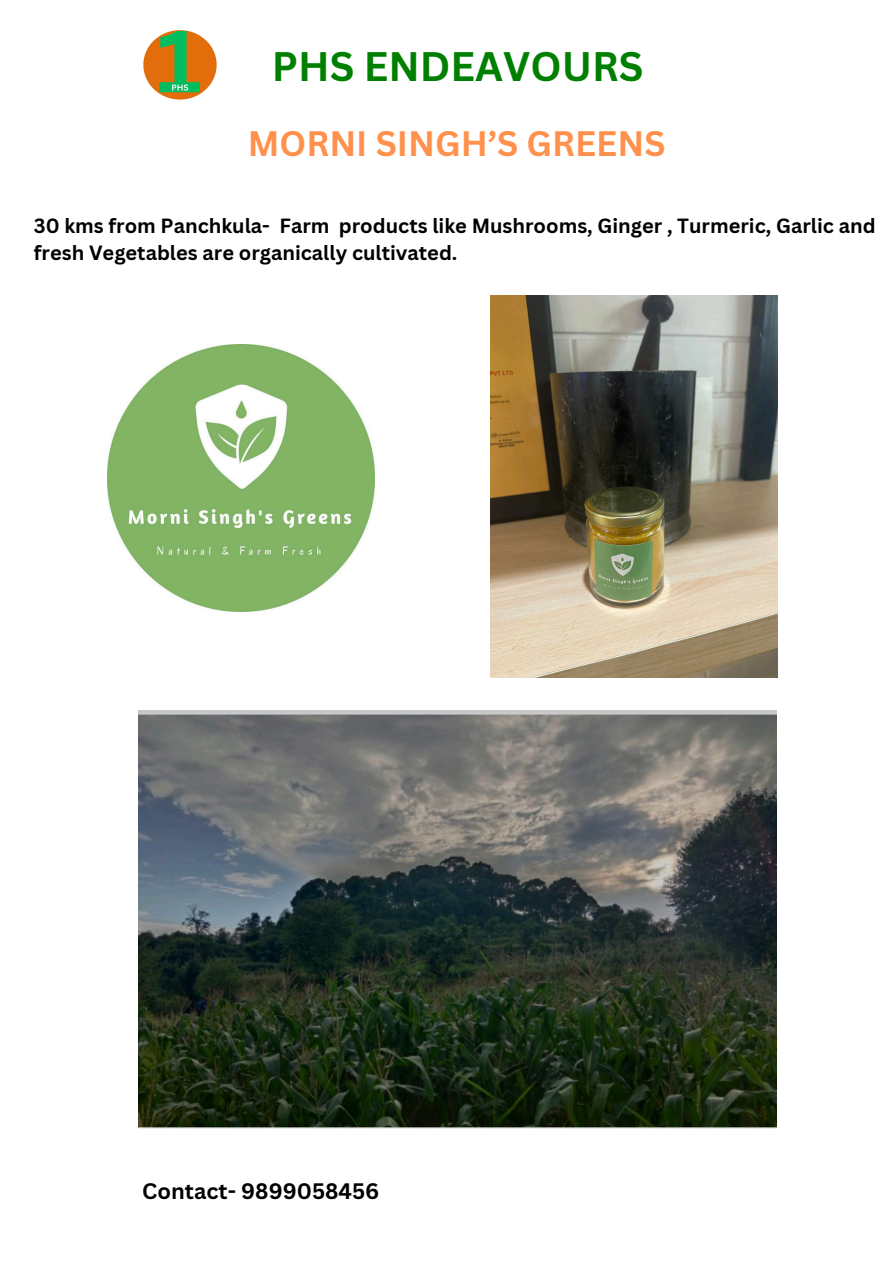
<style>
.page{position:relative;width:894px;height:1264px;background:#fff}
.page>*{position:absolute;margin:0;border:0;box-sizing:border-box;transform-origin:0 0}
.t1{font:700 40.2px "Canva Sans";color:#007f00}
.t2{font:700 34.5px "Canva Sans";color:#ff914d}
.t3{font:700 21.75px "Canva Sans";color:#000}
.t4{font:700 19.95px/27px "Canva Sans";color:#000}
</style>
<div class="page">
<img style="left:107px;top:345px;width:267px;height:266px">
<img style="left:490px;top:295px;width:287px;height:382px">
<img style="left:138px;top:710px;width:638px;height:418px">
<img style="left:143px;top:30px;width:74px;height:70px">
<h2 class="t1" style="left:272px;top:38px;width:373px">PHS ENDEAVOURS</h2>
<p class="t2" style="left:248px;top:119px;width:419px">MORNI SINGH’S GREENS</p>
<h1 class="t4" style="left:34px;top:212px;width:843px">30 kms from Panchkula- Farm products like Mushrooms, Ginger , Turmeric, Garlic and fresh Vegetables are organically cultivated.</h1>
<p class="t3" style="left:142px;top:1175px;width:238px">Contact- 9899058456</p>
</div>
